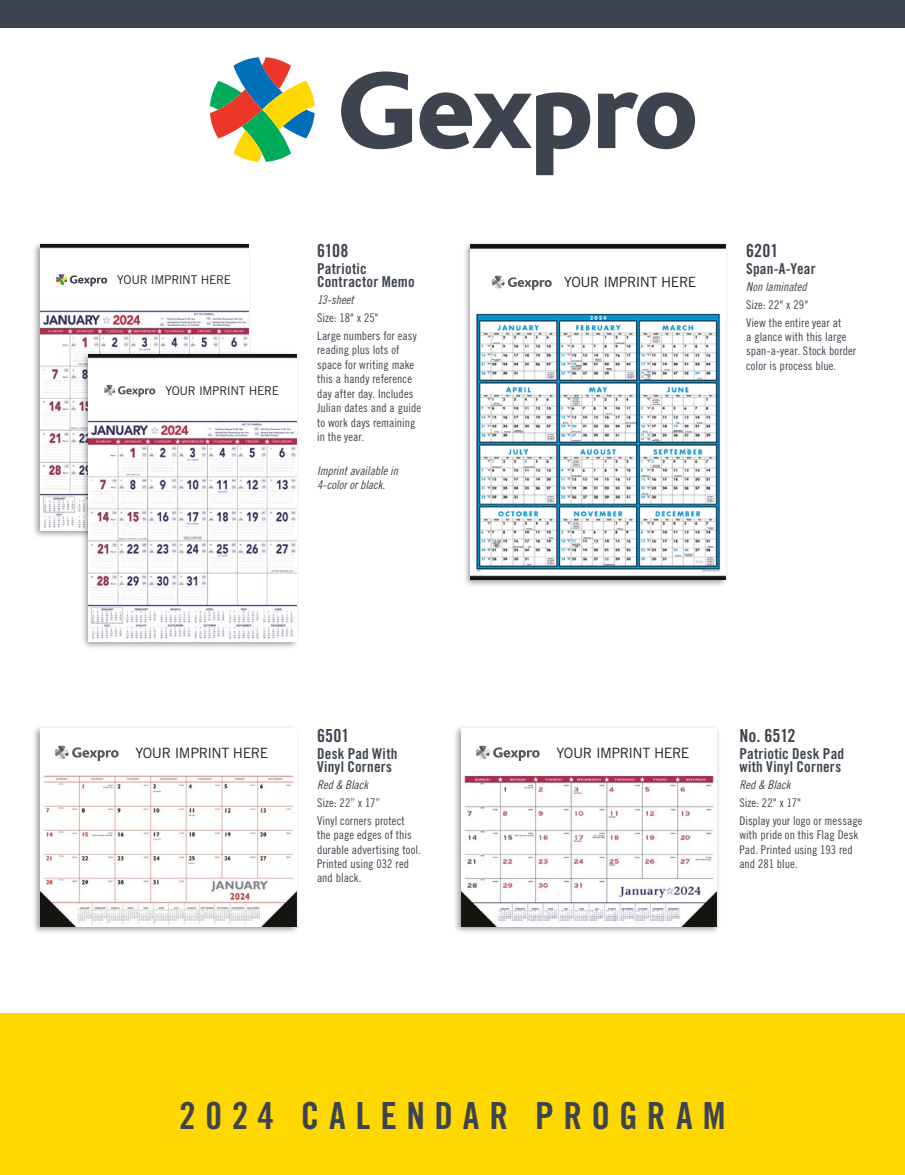
<style>
.page{position:relative;width:905px;height:1175px;background:#fff}
.page>*{position:absolute;margin:0;border:0;box-sizing:border-box;transform-origin:0 0}
.t1{font:37.35px "Trade Gothic LT Std Bd Cn 20";letter-spacing:.255em;color:#3e444f}
.t2{font:18px "Trade Gothic LT Std Bd Cn 20";color:#3e444f}
.t3{font:15px/13.5px "Trade Gothic LT Std Bd Cn 20";letter-spacing:.015em;color:#3e444f}
.t4{font:14.25px "Trade Gothic LT Std";letter-spacing:-.035em;color:#231f20}
.t5{font:14.1px "Trade Gothic LT Std";letter-spacing:-.035em;color:#231f20}
.t6{font:12px/14.4px "Trade Gothic LT Std Cn 18";letter-spacing:.005em;color:#3e444f}
.t7{font:12px/13.5px "Trade Gothic LT Std Cn 18 Obl";letter-spacing:-.005em;color:#3e444f}
.t8{font:12px "Trade Gothic LT Std";letter-spacing:-.03em;color:#231f20}
</style>
<div class="page">
<div style="left:0;top:1013px;width:904px;height:161px;background:#ffd801"></div>
<svg style="left:419px;top:92px;width:171px;height:83px"></svg>
<svg style="left:598px;top:92px;width:97px;height:57px"></svg>
<svg style="left:210px;top:57px;width:104px;height:105px"></svg>
<svg style="left:341px;top:71px;width:71px;height:78px"></svg>
<div style="left:0;top:0;width:904px;height:28px;background:#3e444f"></div>
<div style="left:462px;top:240px;width:266px;height:347px;background:#231f20;opacity:.45"></div>
<img style="left:471px;top:244px;width:254px;height:335px">
<svg style="left:491px;top:275px;width:60px;height:15px"></svg>
<div style="left:32px;top:725px;width:268px;height:209px;background:#231f20;opacity:.45"></div>
<img style="left:40px;top:729px;width:256px;height:197px">
<svg style="left:55px;top:745px;width:64px;height:16px"></svg>
<div style="left:32px;top:240px;width:220px;height:299px;background:#231f20;opacity:.45"></div>
<img style="left:40px;top:244px;width:208px;height:287px">
<svg style="left:56px;top:274px;width:51px;height:12px"></svg>
<div style="left:80px;top:351px;width:220px;height:299px;background:#231f20;opacity:.45"></div>
<img style="left:89px;top:355px;width:207px;height:286px">
<svg style="left:104px;top:385px;width:51px;height:12px"></svg>
<div style="left:453px;top:725px;width:267px;height:209px;background:#231f20;opacity:.45"></div>
<img style="left:461px;top:729px;width:255px;height:197px">
<svg style="left:476px;top:745px;width:63px;height:16px"></svg>
<p class="t8" style="left:117px;top:272px;width:115px">YOUR IMPRINT HERE</p>
<p class="t8" style="left:165px;top:383px;width:115px">YOUR IMPRINT HERE</p>
<h2 class="t2" style="left:317px;top:240px;width:33px">6108</h2>
<p class="t3" style="left:317px;top:262px;width:99px">Patriotic<br>Contractor Memo</p>
<p class="t7" style="left:317px;top:293px;width:38px">13-sheet</p>
<p class="t6" style="left:317px;top:309px;width:101px;line-height:17.7px">Size: 18" x 25"<br>Large numbers for easy</p>
<p class="t6" style="left:317px;top:343px;width:105px">reading plus lots of space for writing make this a handy reference day after day. Includes<br>Julian dates and a guide to work days remaining in the year.</p>
<p class="t7" style="left:317px;top:464px;width:82px">Imprint available in<br>4-color or black.</p>
<p class="t5" style="left:564px;top:274px;width:134px">YOUR IMPRINT HERE</p>
<h2 class="t2" style="left:746px;top:240px;width:34px">6201</h2>
<p class="t3" style="left:746px;top:262px;width:71px">Span-A-Year</p>
<p class="t7" style="left:746px;top:280px;width:62px">Non laminated</p>
<p class="t6" style="left:746px;top:296px;width:97px;line-height:17.7px">Size: 22" x 29"<br>View the entire year at</p>
<p class="t6" style="left:746px;top:329px;width:112px">a glance with this large span-a-year. Stock border color is process blue.</p>
<p class="t4" style="left:135px;top:744px;width:134px">YOUR IMPRINT HERE</p>
<h2 class="t2" style="left:317px;top:724px;width:34px">6501</h2>
<p class="t3" style="left:317px;top:746px;width:82px">Desk Pad With<br>Vinyl Corners</p>
<p class="t7" style="left:317px;top:778px;width:53px">Red &amp; Black</p>
<p class="t6" style="left:317px;top:794px;width:89px;line-height:17.7px">Size: 22” x 17”<br>Vinyl corners protect</p>
<p class="t6" style="left:317px;top:827px;width:105px">the page edges of this durable advertising tool.<br>Printed using 032 red and black.</p>
<p class="t4" style="left:556px;top:744px;width:134px">YOUR IMPRINT HERE</p>
<h2 class="t2" style="left:739px;top:724px;width:58px">No. 6512</h2>
<p class="t3" style="left:739px;top:746px;width:106px">Patriotic Desk Pad with Vinyl Corners</p>
<p class="t7" style="left:739px;top:778px;width:53px">Red &amp; Black</p>
<p class="t6" style="left:739px;top:794px;width:124px;line-height:17.7px">Size: 22" x 17"<br>Display your logo or message</p>
<p class="t6" style="left:739px;top:827px;width:120px">with pride on this Flag Desk<br>Pad. Printed using 193 red and 281 blue.</p>
<h1 class="t1" style="left:179px;top:1092px;width:548px">2024 CALENDAR PROGRAM</h1>
</div>
